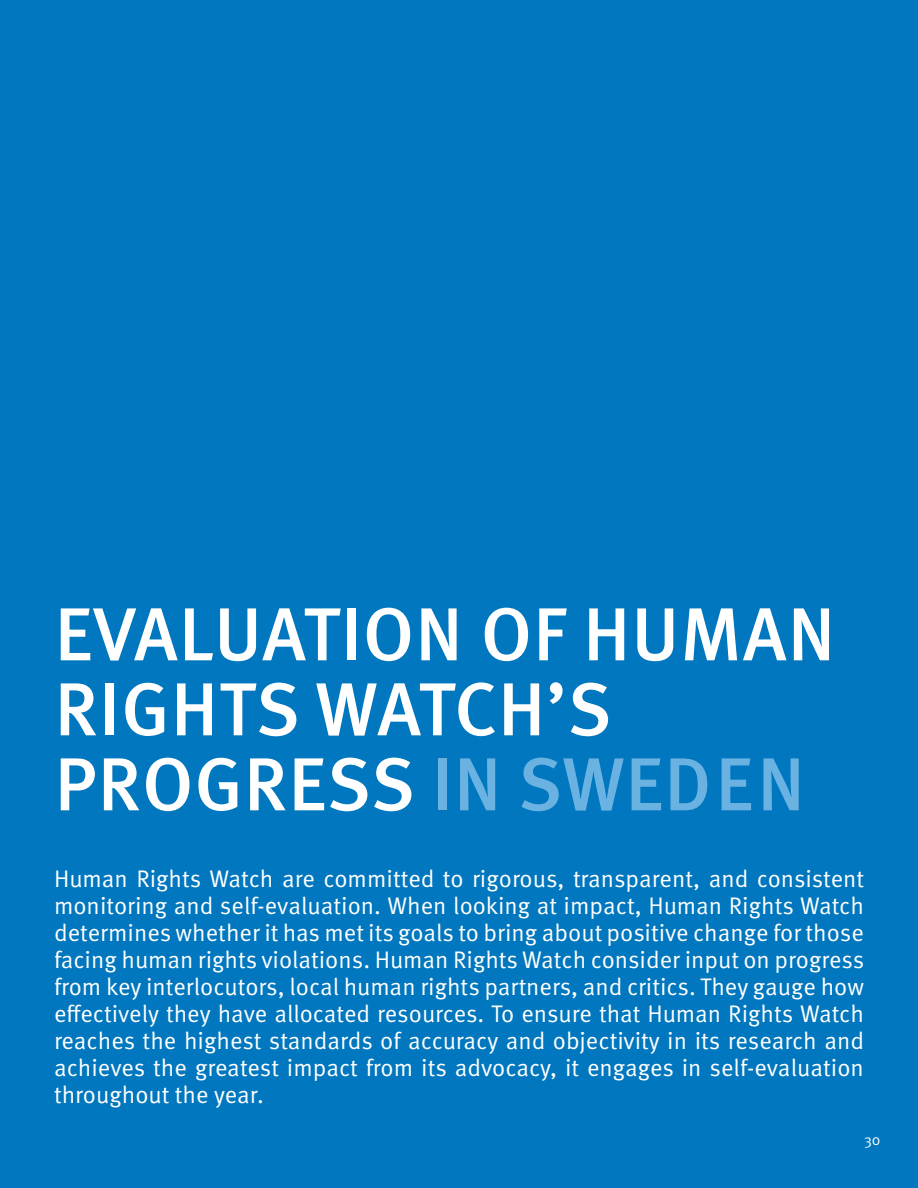
<style>
.page{position:relative;width:918px;height:1188px;background:#0077be}
.page>*{position:absolute;margin:0;border:0;box-sizing:border-box;transform-origin:0 0}
.t1{font:500 75px/75px "Meta Pro";letter-spacing:.01em;color:#fff}
.t2{font:24px/27px "Meta Pro Norm";color:#fff;text-align:justify}
.t3{font:15px "Meta Pro Norm";color:#fff}
.s1{color:#6ab2e2}
</style>
<div class="page">
<h1 class="t1" style="left:54px;top:592px;width:783px">EVALUATION OF HUMAN<br>RIGHTS WATCH’S<br>PROGRESS <span class="s1">IN SWEDEN</span></h1>
<p class="t2" style="left:54px;top:864px;width:812px">Human Rights Watch are committed to rigorous, transparent, and consistent monitoring and self-evaluation. When looking at impact, Human Rights Watch determines whether it has met its goals to bring about positive change for those facing human rights violations. Human Rights Watch consider input on progress from key interlocutors, local human rights partners, and critics. They gauge how effectively they have allocated resources. To ensure that Human Rights Watch reaches the highest standards of accuracy and objectivity in its research and achieves the greatest impact from its advocacy, it engages in self-evaluation throughout the year.</p>
<p class="t3" style="left:864px;top:1129px;width:18px">30</p>
</div>
